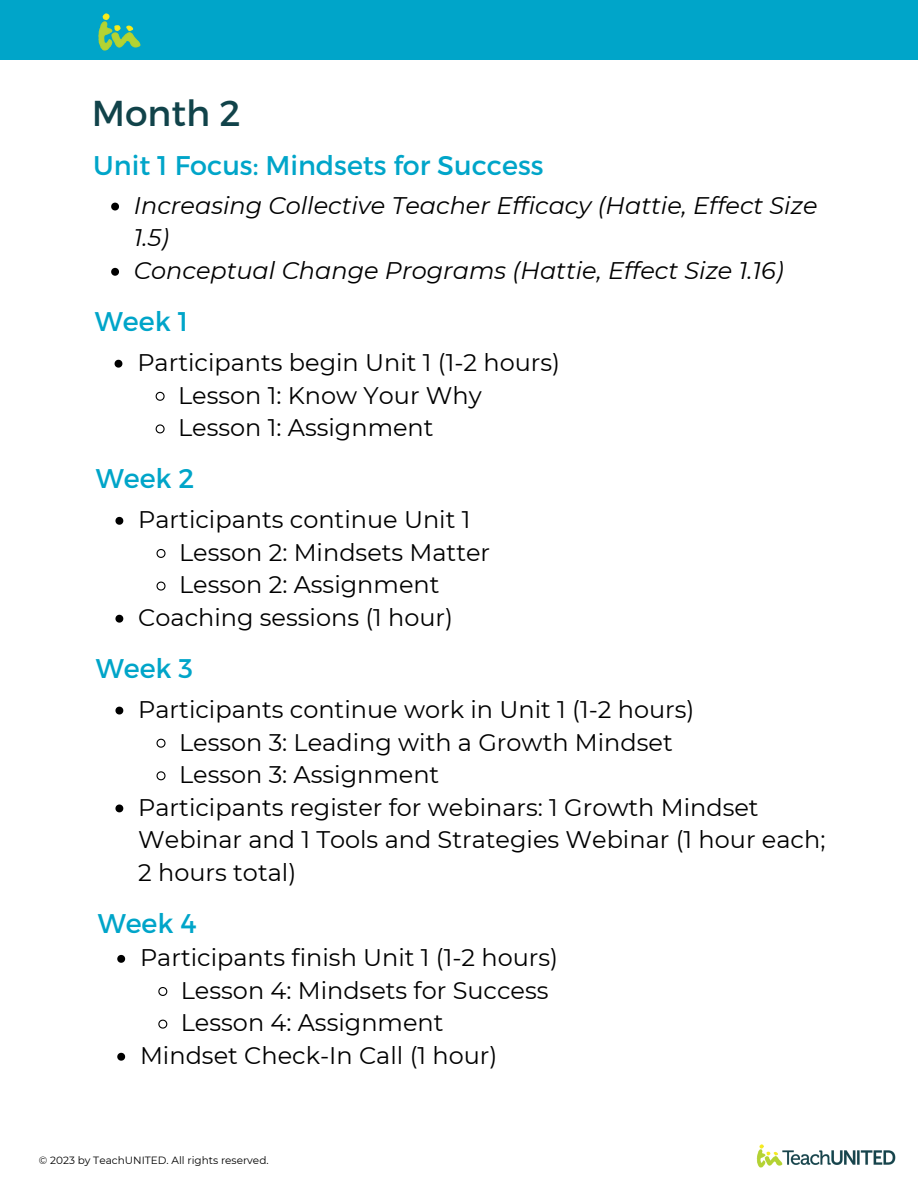
<style>
.page{position:relative;width:918px;height:1188px;background:#fff}
.page>*{position:absolute;margin:0;border:0;box-sizing:border-box;transform-origin:0 0}
.t1{font:36px "Montserrat";color:#11434a}
.t2{font:27px "Montserrat";color:#00a5c9}
.t3{font:24px/32.7px "Montserrat";color:#000}
.t4{font:italic 24px/32.7px "Montserrat";color:#000}
.t5{font:10.5px "Montserrat";color:#000}
</style>
<div class="page">
<svg style="left:115px;top:707px;width:8px;height:8px"></svg>
<svg style="left:156px;top:738px;width:10px;height:10px"></svg>
<svg style="left:156px;top:771px;width:10px;height:10px"></svg>
<svg style="left:115px;top:805px;width:8px;height:7px"></svg>
<svg style="left:117px;top:955px;width:8px;height:8px"></svg>
<svg style="left:158px;top:987px;width:10px;height:9px"></svg>
<svg style="left:158px;top:1019px;width:10px;height:10px"></svg>
<svg style="left:117px;top:1053px;width:8px;height:8px"></svg>
<svg style="left:111px;top:203px;width:8px;height:7px"></svg>
<svg style="left:111px;top:268px;width:8px;height:8px"></svg>
<svg style="left:115px;top:360px;width:7px;height:8px"></svg>
<svg style="left:155px;top:391px;width:10px;height:10px"></svg>
<svg style="left:155px;top:424px;width:10px;height:10px"></svg>
<svg style="left:115px;top:517px;width:8px;height:8px"></svg>
<svg style="left:156px;top:549px;width:10px;height:9px"></svg>
<svg style="left:156px;top:581px;width:10px;height:10px"></svg>
<svg style="left:115px;top:615px;width:8px;height:8px"></svg>
<div style="left:0;top:0;width:918px;height:59px;background:#00a5c9"></div>
<img style="left:98px;top:13px;width:43px;height:38px">
<img style="left:756px;top:1144px;width:140px;height:24px">
<h1 class="t1" style="left:92px;top:90px;width:150px">Month 2</h1>
<p class="t2" style="left:93px;top:148px;width:452px">Unit 1 Focus: Mindsets for Success</p>
<p class="t4" style="left:134px;top:189px;width:685px">Increasing Collective Teacher Efficacy (Hattie, Effect Size<br>1.5)<br>Conceptual Change Programs (Hattie, Effect Size 1.16)</p>
<p class="t2" style="left:95px;top:304px;width:95px">Week 1</p>
<p class="t3" style="left:178px;top:346px;width:384px;text-indent:-41px">Participants begin Unit 1 (1-2 hours)<br>Lesson 1: Know Your Why<br>Lesson 1: Assignment</p>
<p class="t2" style="left:96px;top:461px;width:100px">Week 2</p>
<p class="t3" style="left:138px;top:503px;width:334px">Participants continue Unit 1</p>
<p class="t3" style="left:179px;top:536px;width:313px">Lesson 2: Mindsets Matter</p>
<p class="t3" style="left:179px;top:568px;width:262px">Lesson 2: Assignment</p>
<p class="t3" style="left:138px;top:601px;width:316px">Coaching sessions (1 hour)</p>
<p class="t2" style="left:96px;top:651px;width:99px">Week 3</p>
<p class="t3" style="left:138px;top:693px;width:558px">Participants continue work in Unit 1 (1-2 hours)</p>
<p class="t3" style="left:179px;top:726px;width:495px">Lesson 3: Leading with a Growth Mindset</p>
<p class="t3" style="left:179px;top:758px;width:262px">Lesson 3: Assignment</p>
<p class="t3" style="left:138px;top:791px;width:622px">Participants register for webinars: 1 Growth Mindset</p>
<p class="t3" style="left:138px;top:823px;width:689px">Webinar and 1 Tools and Strategies Webinar (1 hour each;</p>
<p class="t3" style="left:138px;top:856px;width:160px">2 hours total)</p>
<p class="t2" style="left:98px;top:906px;width:100px">Week 4</p>
<p class="t3" style="left:140px;top:941px;width:420px">Participants finish Unit 1 (1-2 hours)</p>
<p class="t3" style="left:181px;top:974px;width:369px">Lesson 4: Mindsets for Success</p>
<p class="t3" style="left:181px;top:1006px;width:264px">Lesson 4: Assignment</p>
<p class="t3" style="left:140px;top:1039px;width:359px">Mindset Check-In Call (1 hour)</p>
<p class="t5" style="left:39px;top:1154px;width:231px">© 2023 by TeachUNITED. All rights reserved.</p>
</div>
